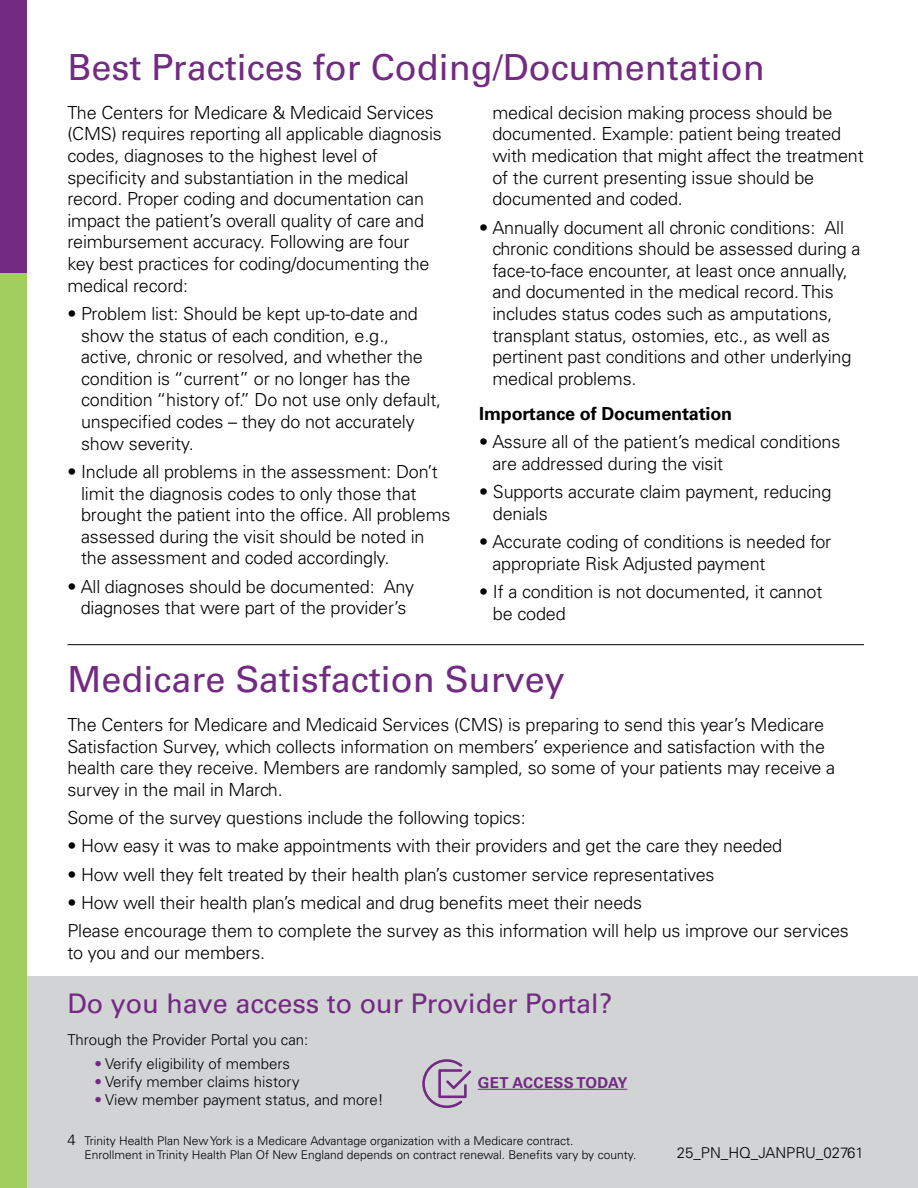
<style>
.page{position:relative;width:918px;height:1188px;background:#fff}
.page>*{position:absolute;margin:0;border:0;box-sizing:border-box;transform-origin:0 0}
.t1{font:36px "Univers LT Std";color:#722a82}
.t2{font:27px "Univers LT Std";color:#722a82}
.t3{font:300 18px/21.6px "Univers LT Std";letter-spacing:-.01em;color:#000}
.t4{font:700 18px "Univers LT Std";letter-spacing:-.01em;color:#000}
.t5{font:300 15px "Univers LT Std";color:#000}
.t6{font:700 15px "Univers LT Std";letter-spacing:.025em;color:#722a82}
.t7{font:300 12px/14.4px "Univers LT Std";color:#000}
.s1{color:#722a82}
.s2{font-size:15px}
</style>
<div class="page">
<div style="left:0;top:976px;width:918px;height:212px;background:#d1d3d4"></div>
<hr style="left:478px;top:1089px;width:149px;height:1px;background:#722a82">
<svg style="left:422px;top:1059px;width:49px;height:49px"></svg>
<div style="left:0;top:0;width:27px;height:273px;background:#722a82"></div>
<div style="left:0;top:273px;width:27px;height:915px;background:#a1ce5e"></div>
<hr style="left:68px;top:644px;width:796px;height:1px;background:#000">
<h1 class="t1" style="left:68px;top:46px;width:699px">Best Practices for Coding/Documentation</h1>
<p class="t3" style="left:68px;top:102px;width:376px">The Centers for Medicare &amp; Medicaid Services (CMS) requires reporting all applicable diagnosis codes, diagnoses to the highest level of specificity and substantiation in the medical record. Proper coding and documentation can impact the patient’s overall quality of care and reimbursement accuracy. Following are four<br>key best practices for coding/documenting the medical record:</p>
<p class="t3" style="left:81px;top:303px;width:362px;text-indent:-14px">• Problem list: Should be kept up-to-date and show the status of each condition, e.g., active, chronic or resolved, and whether the condition is “current” or no longer has the condition “history of.” Do not use only default, unspecified codes – they do not accurately show severity.</p>
<p class="t3" style="left:81px;top:461px;width:371px;text-indent:-14px">• Include all problems in the assessment: Don’t limit the diagnosis codes to only those that brought the patient into the office. All problems assessed during the visit should be noted in the assessment and coded accordingly.</p>
<p class="t3" style="left:68px;top:576px;width:348px;text-align:center">• All diagnoses should be documented: Any diagnoses that were part of the provider’s</p>
<p class="t3" style="left:492px;top:102px;width:373px">medical decision making process should be documented. Example: patient being treated with medication that might affect the treatment of the current presenting issue should be documented and coded.</p>
<p class="t3" style="left:492px;top:216px;width:370px;text-indent:-13px">• Annually document all chronic conditions: All chronic conditions should be assessed during a face-to-face encounter, at least once annually, and documented in the medical record. This includes status codes such as amputations, transplant status, ostomies, etc., as well as pertinent past conditions and other underlying medical problems.</p>
<p class="t4" style="left:479px;top:403px;width:254px">Importance of Documentation</p>
<p class="t3" style="left:492px;top:431px;width:350px;text-indent:-13px">• Assure all of the patient’s medical conditions are addressed during the visit</p>
<p class="t3" style="left:493px;top:481px;width:340px;text-indent:-14px">• Supports accurate claim payment, reducing denials</p>
<p class="t3" style="left:492px;top:531px;width:340px;text-indent:-13px">• Accurate coding of conditions is needed for appropriate Risk Adjusted payment</p>
<p class="t3" style="left:493px;top:581px;width:331px;text-indent:-14px">• If a condition is not documented, it cannot be coded</p>
<h1 class="t1" style="left:68px;top:658px;width:499px">Medicare Satisfaction Survey</h1>
<p class="t3" style="left:67px;top:714px;width:769px">The Centers for Medicare and Medicaid Services (CMS) is preparing to send this year’s Medicare Satisfaction Survey, which collects information on members’ experience and satisfaction with the health care they receive. Members are randomly sampled, so some of your patients may receive a survey in the mail in March.</p>
<p class="t3" style="left:67px;top:807px;width:460px">Some of the survey questions include the following topics:</p>
<p class="t3" style="left:67px;top:835px;width:716px">• How easy it was to make appointments with their providers and get the care they needed</p>
<p class="t3" style="left:67px;top:864px;width:649px">• How well they felt treated by their health plan’s customer service representatives</p>
<p class="t3" style="left:67px;top:889px;width:783px;line-height:28.3px">• How well their health plan’s medical and drug benefits meet their needs<br>Please encourage them to complete the survey as this information will help us improve our services</p>
<p class="t3" style="left:67px;top:942px;width:199px">to you and our members.</p>
<h2 class="t2" style="left:68px;top:988px;width:546px">Do you have access to our Provider Portal?</h2>
<p class="t5" style="left:68px;top:1030px;width:242px">Through the Provider Portal you can:</p>
<p class="t5" style="left:94px;top:1055px;width:197px"><span class="s1">•</span> Verify eligibility of members</p>
<p class="t5" style="left:94px;top:1073px;width:207px"><span class="s1">•</span> Verify member claims history</p>
<p class="t5" style="left:94px;top:1091px;width:291px"><span class="s1">•</span> View member payment status, and more!</p>
<p class="t6" style="left:478px;top:1074px;width:151px">GET ACCESS TODAY</p>
<p class="t7" style="left:84px;top:1133px;width:553px;text-indent:-17px"><span class="s2">4</span> Trinity Health Plan New York is a Medicare Advantage organization with a Medicare contract.<br>Enrollment in Trinity Health Plan Of New England depends on contract renewal. Benefits vary by county.</p>
<p class="t5" style="left:677px;top:1143px;width:189px">25_PN_HQ_JANPRU_02761</p>
</div>
